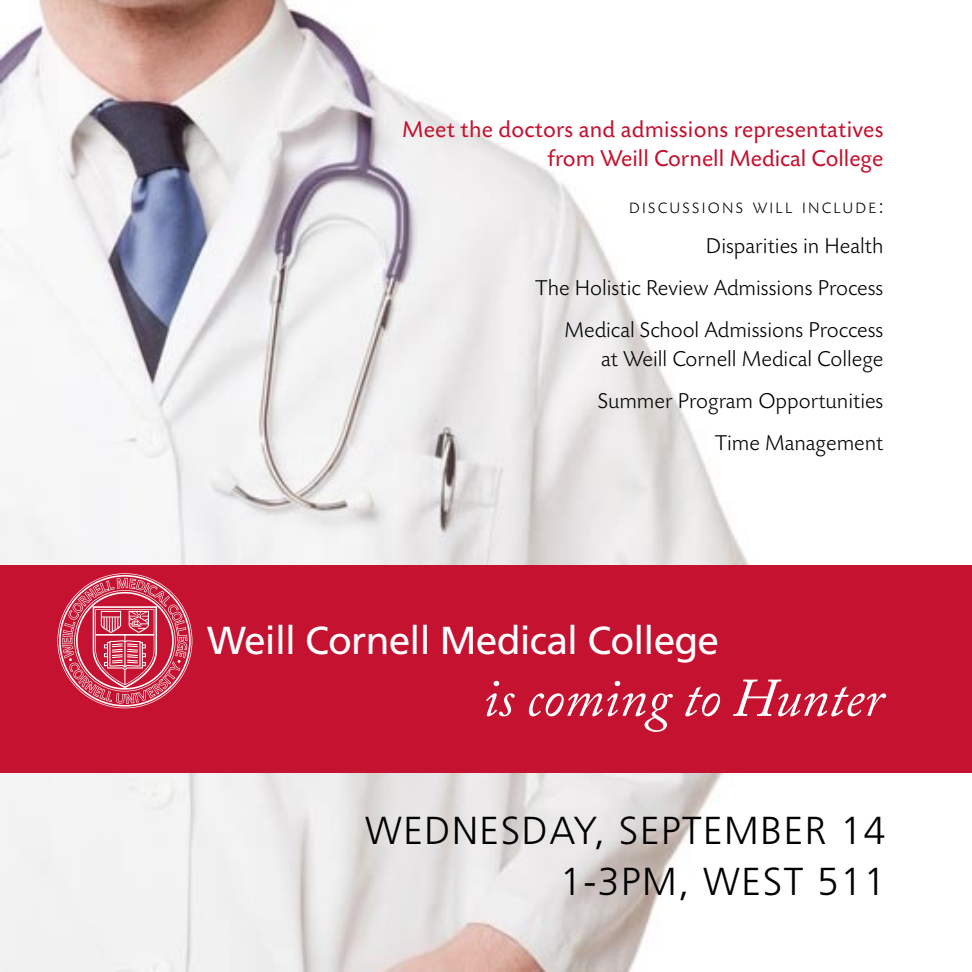
<style>
.page{position:relative;width:972px;height:972px;background:#fff}
.page>*{position:absolute;margin:0;border:0;box-sizing:border-box;transform-origin:0 0}
.t1{font:italic 54px "Adobe Caslon Pro";color:#fff}
.t2{font:300 39px/51px "Frutiger";letter-spacing:.04em;color:#000;text-align:right}
.t3{font:39px "Frutiger";letter-spacing:-.02em;color:#fff}
.t4{font:24px/28.5px "Today SB";color:#c41230;text-align:right}
.t5{font:300 22.5px/42px "Today SB";color:#000;text-align:right}
.t6{font:300 15.75px "Today SB";letter-spacing:.145em;color:#000}
.s1{font-size:22.5px}
</style>
<div class="page">
<img style="left:0;top:0;width:920px;height:972px">
<div style="left:0;top:566px;width:200px;height:206px;background:#c41230"></div>
<svg style="left:57px;top:573px;width:135px;height:135px"></svg>
<div style="left:195px;top:566px;width:777px;height:206px;background:#c41230"></div>
<p class="t4" style="left:402px;top:116px;width:483px">Meet the doctors and admissions representatives from Weill Cornell Medical College</p>
<p class="t6" style="left:629px;top:199px;width:256px">discussions will include<span class="s1">:</span></p>
<p class="t5" style="left:535px;top:226px;width:350px">Disparities in Health<br>The Holistic Review Admissions Process<br>Medical School Admissions Proccess</p>
<p class="t5" style="left:598px;top:338px;width:287px">at Weill Cornell Medical College<br>Summer Program Opportunities<br>Time Management</p>
<h2 class="t3" style="left:207px;top:618px;width:514px">Weill Cornell Medical College</h2>
<h1 class="t1" style="left:483px;top:666px;width:402px">is coming to Hunter</h1>
<h2 class="t2" style="left:365px;top:805px;width:522px">WEDNESDAY, SEPTEMBER 14<br>1-3PM, WEST 511</h2>
</div>
